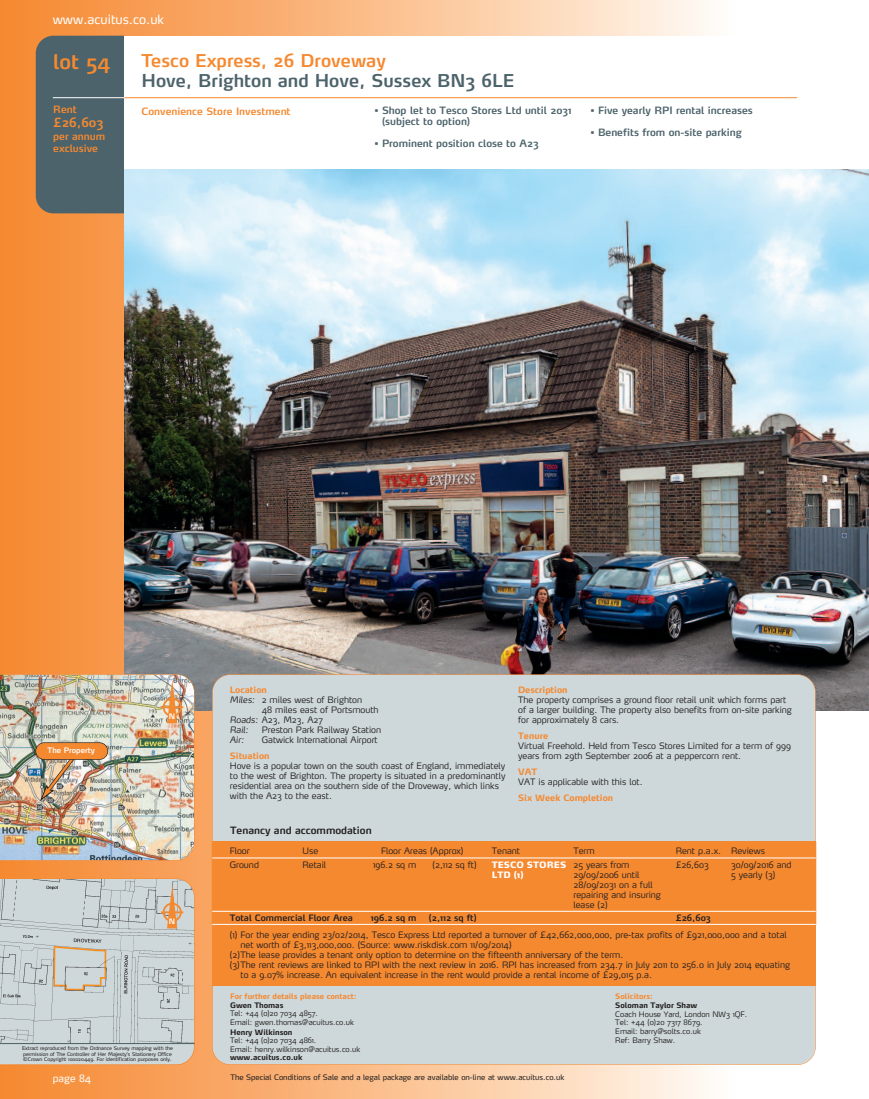
<style>
.page{position:relative;width:869px;height:1099px;background:#fff}
.page>*{position:absolute;margin:0;border:0;box-sizing:border-box;transform-origin:0 0}
.t1{font:600 20px "Max";color:#f58930}
.t2{font:600 17.5px "Max";color:#4c636b}
.t3{font:600 17.5px "Max";color:#f58930}
.t4{font:12.5px "Max";color:#fff}
.t5{font:600 12.5px "Max";color:#f58930}
.t6{font:600 10px/11.2px "Max";color:#4c636b}
.t7{font:600 10px/12px "Max";color:#f58930}
.t8{font:600 10px "Max";color:#231f20}
.t9{font:10px "Max";color:#fff}
.t10{font:300 8.75px/10px "Max";color:#231f20}
.t11{font:700 8.75px "Max";color:#f58930}
.t12{font:600 8.75px "Max";color:#231f20}
.t13{font:900 8.75px/10px "Max";color:#fff}
.t14{font:italic 300 8.75px "Max";color:#231f20}
.t15{font:300 7.5px/8.8px "Max";color:#231f20}
.t16{font:7.5px "Max";color:#231f20}
.t17{font:700 7.5px "Max";color:#231f20}
.t18{font:700 7.5px "Max";color:#f58930}
.t19{font:600 7.5px "Max";color:#fff}
.t20{font:600 7.38px "Max";color:#fff}
.t21{font:5px/5.6px "Max";color:#231f20}
.s1{font-style:italic}
</style>
<div class="page">
<div style="left:293px;top:0;width:442px;height:1098px;background:linear-gradient(to right,#fab073,#fefaf5)"></div>
<div style="left:2px;top:0;width:291px;height:1098px;background:linear-gradient(to right,#f58931,#faaf75)"></div>
<hr style="left:0;top:0;width:2px;height:1098px;background:#f58930">
<div style="left:36px;top:36px;width:104px;height:177px;background:#4c636b;border-radius:18px"></div>
<img style="left:124px;top:168px;width:744px;height:542px">
<div style="left:124px;top:36px;width:744px;height:132px;background:#fff"></div>
<div style="left:212px;top:674px;width:602px;height:390px;background:#ced8da;border-radius:18px"></div>
<hr style="left:53px;top:97px;width:71px;height:1px;background:#fff">
<hr style="left:124px;top:97px;width:672px;height:1px;background:#f58930">
<div style="left:212px;top:842px;width:603px;height:143px;background:#f58930"></div>
<hr style="left:815px;top:841px;width:1px;height:83px;background:#f58930">
<hr style="left:212px;top:841px;width:603px;height:1px;background:#f58930">
<hr style="left:212px;top:857px;width:603px;height:1px;background:#fff">
<hr style="left:212px;top:911px;width:603px;height:1px;background:#fff">
<hr style="left:212px;top:924px;width:603px;height:1px;background:#fff">
<svg style="left:0;top:878px;width:194px;height:186px;background:#c8cece"></svg>
<img style="left:0;top:674px;width:194px;height:186px">
<div style="left:36px;top:742px;width:72px;height:17px;background:#f58930;border-radius:8px"></div>
<div style="left:35px;top:742px;width:73px;height:17px;border:1px solid #231f20;border-radius:9px"></div>
<h3 class="t4" style="left:53px;top:15px;width:113px">www.acuitus.co.uk</h3>
<h1 class="t1" style="left:53px;top:54px;width:59px">lot 54</h1>
<p class="t7" style="left:53px;top:105px;width:25px">Rent</p>
<h3 class="t5" style="left:53px;top:118px;width:52px">£26,603</h3>
<p class="t7" style="left:53px;top:132px;width:53px">per annum exclusive</p>
<h2 class="t3" style="left:141px;top:54px;width:245px">Tesco Express, 26 Droveway</h2>
<h2 class="t2" style="left:141px;top:74px;width:374px">Hove, Brighton and Hove, Sussex BN3 6LE</h2>
<p class="t7" style="left:141px;top:106px;width:150px">Convenience Store Investment</p>
<p class="t6" style="left:382px;top:106px;width:191px;text-indent:-7px">• Shop let to Tesco Stores Ltd until 2031 (subject to option)</p>
<p class="t6" style="left:374px;top:139px;width:166px">• Prominent position close to A23</p>
<p class="t6" style="left:590px;top:106px;width:164px">• Five yearly RPI rental increases</p>
<p class="t6" style="left:590px;top:128px;width:153px">• Benefits from on-site parking</p>
<p class="t19" style="left:47px;top:747px;width:49px">The Property</p>
<p class="t20" style="left:169px;top:713px;width:8px">N</p>
<p class="t20" style="left:169px;top:918px;width:8px">N</p>
<p class="t21" style="left:22px;top:1046px;width:152px">Extract reproduced from the Ordnance Survey mapping with the permission of The Controller of Her Majesty’s Stationery Office ©Crown Copyright 100020449. For identification purposes only.</p>
<p class="t11" style="left:230px;top:686px;width:38px">Location</p>
<p class="t10" style="left:230px;top:695px;width:134px"><span class="s1">Miles:</span> 2 miles west of Brighton</p>
<p class="t10" style="left:261px;top:705px;width:118px">48 miles east of Portsmouth</p>
<p class="t10" style="left:230px;top:715px;width:95px"><span class="s1">Roads:</span> A23, M23, A27</p>
<p class="t14" style="left:230px;top:726px;width:20px">Rail:</p>
<p class="t10" style="left:262px;top:725px;width:121px">Preston Park Railway Station</p>
<p class="t14" style="left:230px;top:736px;width:16px">Air:</p>
<p class="t10" style="left:262px;top:735px;width:117px">Gatwick International Airport</p>
<p class="t11" style="left:230px;top:752px;width:41px">Situation</p>
<p class="t10" style="left:230px;top:761px;width:277px">Hove is a popular town on the south coast of England, immediately to the west of Brighton. The property is situated in a predominantly residential area on the southern side of the Droveway, which links with the A23 to the east.</p>
<p class="t8" style="left:230px;top:826px;width:143px">Tenancy and accommodation</p>
<p class="t11" style="left:518px;top:686px;width:51px">Description</p>
<p class="t10" style="left:518px;top:695px;width:275px">The property comprises a ground floor retail unit which forms part of a larger building. The property also benefits from on-site parking for approximately 8 cars.</p>
<p class="t11" style="left:518px;top:732px;width:31px">Tenure</p>
<p class="t10" style="left:518px;top:741px;width:274px">Virtual Freehold. Held from Tesco Stores Limited for a term of 999 years from 29th September 2006 at a peppercorn rent.</p>
<p class="t11" style="left:518px;top:768px;width:21px">VAT</p>
<p class="t10" style="left:518px;top:777px;width:126px">VAT is applicable with this lot.</p>
<p class="t11" style="left:518px;top:794px;width:96px">Six Week Completion</p>
<p class="t10" style="left:229px;top:846px;width:22px">Floor</p>
<p class="t10" style="left:302px;top:846px;width:17px">Use</p>
<p class="t10" style="left:381px;top:846px;width:84px">Floor Areas (Approx)</p>
<p class="t10" style="left:491px;top:846px;width:30px">Tenant</p>
<p class="t10" style="left:573px;top:846px;width:23px">Term</p>
<p class="t10" style="left:675px;top:846px;width:91px">Rent p.a.x. Reviews</p>
<p class="t10" style="left:229px;top:860px;width:31px">Ground</p>
<p class="t10" style="left:302px;top:860px;width:25px">Retail</p>
<p class="t10" style="left:373px;top:860px;width:45px">196.2 sq m</p>
<p class="t10" style="left:432px;top:860px;width:46px">(2,112 sq ft)</p>
<p class="t13" style="left:491px;top:860px;width:76px">TESCO STORES<br>LTD (1)</p>
<p class="t10" style="left:573px;top:860px;width:89px">25 years from<br>29/09/2006 until<br>28/09/2031 on a full repairing and insuring lease (2)</p>
<p class="t10" style="left:675px;top:860px;width:35px">£26,603</p>
<p class="t10" style="left:730px;top:860px;width:62px">30/09/2016 and<br>5 yearly (3)</p>
<p class="t12" style="left:229px;top:914px;width:125px">Total Commercial Floor Area</p>
<p class="t12" style="left:370px;top:914px;width:47px">196.2 sq m</p>
<p class="t12" style="left:429px;top:914px;width:49px">(2,112 sq ft)</p>
<p class="t12" style="left:675px;top:914px;width:37px">£26,603</p>
<p class="t10" style="left:230px;top:930px;width:558px">(1) For the year ending 23/02/2014, Tesco Express Ltd reported a turnover of £42,662,000,000, pre-tax profits of £921,000,000 and a total</p>
<p class="t10" style="left:240px;top:940px;width:272px">net worth of £3,113,000,000. (Source: www.riskdisk.com 11/09/2014)</p>
<p class="t10" style="left:230px;top:950px;width:395px">(2)The lease provides a tenant only option to determine on the fifteenth anniversary of the term.</p>
<p class="t10" style="left:230px;top:960px;width:561px">(3)The rent reviews are linked to RPI with the next review in 2016. RPI has increased from 234.7 in July 2011 to 256.0 in July 2014 equating</p>
<p class="t10" style="left:240px;top:970px;width:413px">to a 9.07% increase. An equivalent increase in the rent would provide a rental income of £29,015 p.a.</p>
<p class="t18" style="left:230px;top:993px;width:128px">For further details please contact:</p>
<p class="t17" style="left:230px;top:1002px;width:55px">Gwen Thomas</p>
<p class="t15" style="left:230px;top:1009px;width:125px">Tel: +44 (0)20 7034 4857.<br>Email: gwen.thomas@acuitus.co.uk</p>
<p class="t17" style="left:230px;top:1029px;width:64px">Henry Wilkinson</p>
<p class="t15" style="left:230px;top:1036px;width:132px">Tel: +44 (0)20 7034 4861.<br>Email: henry.wilkinson@acuitus.co.uk</p>
<p class="t17" style="left:230px;top:1054px;width:74px">www.acuitus.co.uk</p>
<p class="t18" style="left:615px;top:993px;width:39px">Solicitors:</p>
<p class="t17" style="left:615px;top:1002px;width:83px">Soloman Taylor Shaw</p>
<p class="t15" style="left:615px;top:1010px;width:133px">Coach House Yard, London NW3 1QF.<br>Tel: +44 (0)20 7317 8679.<br>Email: barry@solts.co.uk<br>Ref: Barry Shaw.</p>
<p class="t9" style="left:53px;top:1074px;width:40px">page 84</p>
<p class="t16" style="left:230px;top:1073px;width:335px">The Special Conditions of Sale and a legal package are available on-line at www.acuitus.co.uk</p>
</div>
